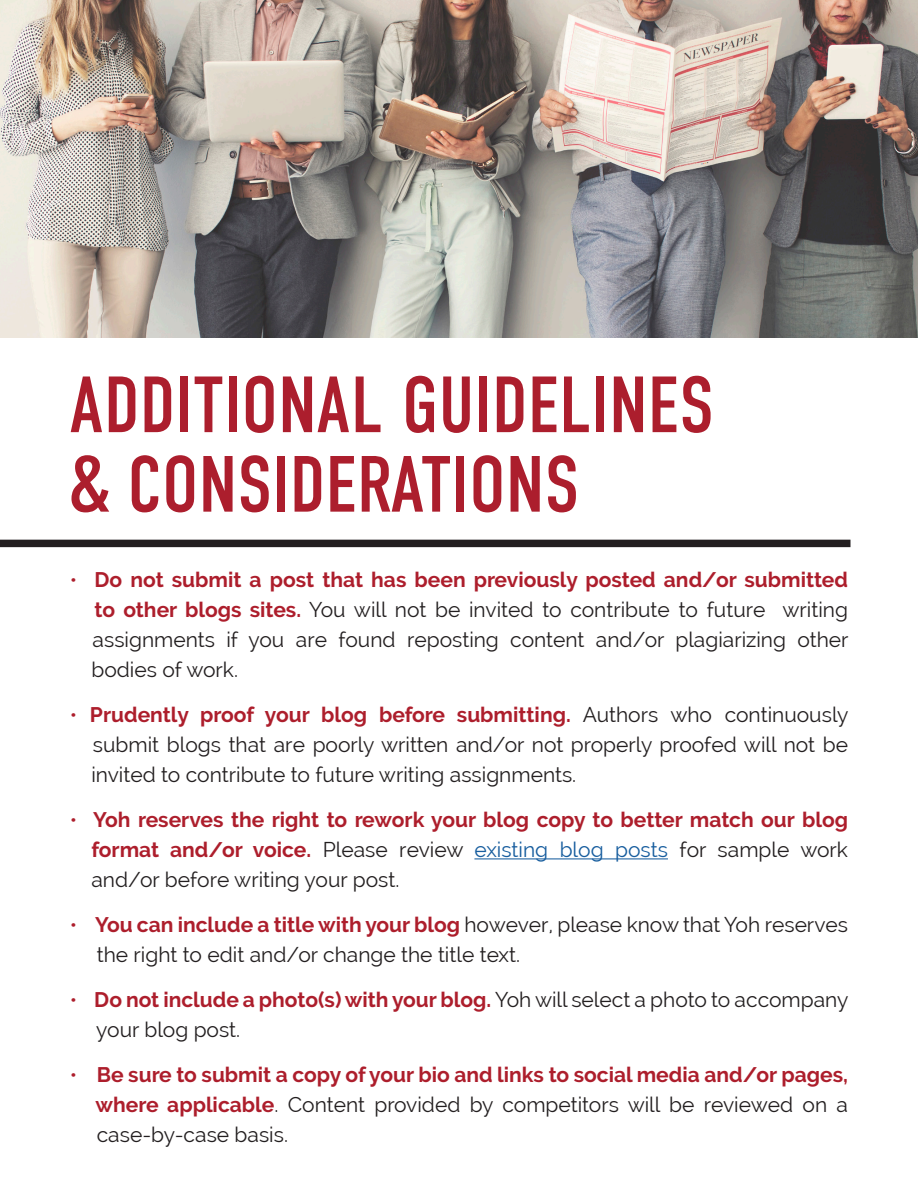
<style>
.page{position:relative;width:918px;height:1188px;background:#fff}
.page>*{position:absolute;margin:0;border:0;box-sizing:border-box;transform-origin:0 0}
.t1{font:79.5px/79.5px "DIN Condensed";color:#ac1e2d}
.t2{font:21px/30px "Raleway";color:#231f20;text-align:justify}
.t3{font:700 21px/30px "Raleway";color:#ad1e2c;text-align:justify}
.s1{color:#ad1e2c}
.s2{font-weight:700;color:#ad1e2c}
.s3{font-weight:400}
.s4{font-weight:400;color:#231f20}
.s5{font-weight:400;color:#175d9e}
</style>
<div class="page">
<img style="left:0;top:0;width:918px;height:338px">
<hr style="left:474px;top:858px;width:194px;height:1px;background:#175d9e">
<div style="left:0;top:540px;width:850px;height:7px;background:#231f20"></div>
<p class="t1" style="left:70px;top:367px;width:646px">ADDITIONAL GUIDELINES &amp; CONSIDERATIONS</p>
<p class="t2" style="left:91px;top:565px;width:759px;text-indent:-22px"><span class="s1">•</span> <span class="s2">Do not submit a post that has been previously posted and/or submitted to other blogs sites.</span> You will not be invited to contribute to future writing assignments if you are found reposting content and/or plagiarizing other bodies of work.</p>
<p class="t2" style="left:91px;top:700px;width:759px;text-indent:-22px"><span class="s1">•</span> <span class="s2">Prudently proof your blog before submitting.</span> Authors who continuously submit blogs that are poorly written and/or not properly proofed will not be invited to contribute to future writing assignments.</p>
<p class="t3" style="left:91px;top:805px;width:758px;text-indent:-22px"><span class="s3">•</span> Yoh reserves the right to rework your blog copy to better match our blog format and/or voice. <span class="s4">Please review</span> <span class="s5">existing blog posts</span> <span class="s4">for sample work and/or before writing your post.</span></p>
<p class="t2" style="left:97px;top:910px;width:753px;text-indent:-27px"><span class="s1">•</span> <span class="s2">You can include a title with your blog</span> however, please know that Yoh reserves the right to edit and/or change the title text.</p>
<p class="t2" style="left:96px;top:985px;width:754px;text-indent:-26px"><span class="s1">•</span> <span class="s2">Do not include a photo(s) with your blog.</span> Yoh will select a photo to accompany your blog post.</p>
<p class="t3" style="left:96px;top:1060px;width:754px;text-indent:-26px"><span class="s3">•</span> Be sure to submit a copy of your bio and links to social media and/or pages, where applicable<span class="s4">. Content provided by competitors will be reviewed on a case-by-case basis.</span></p>
</div>
